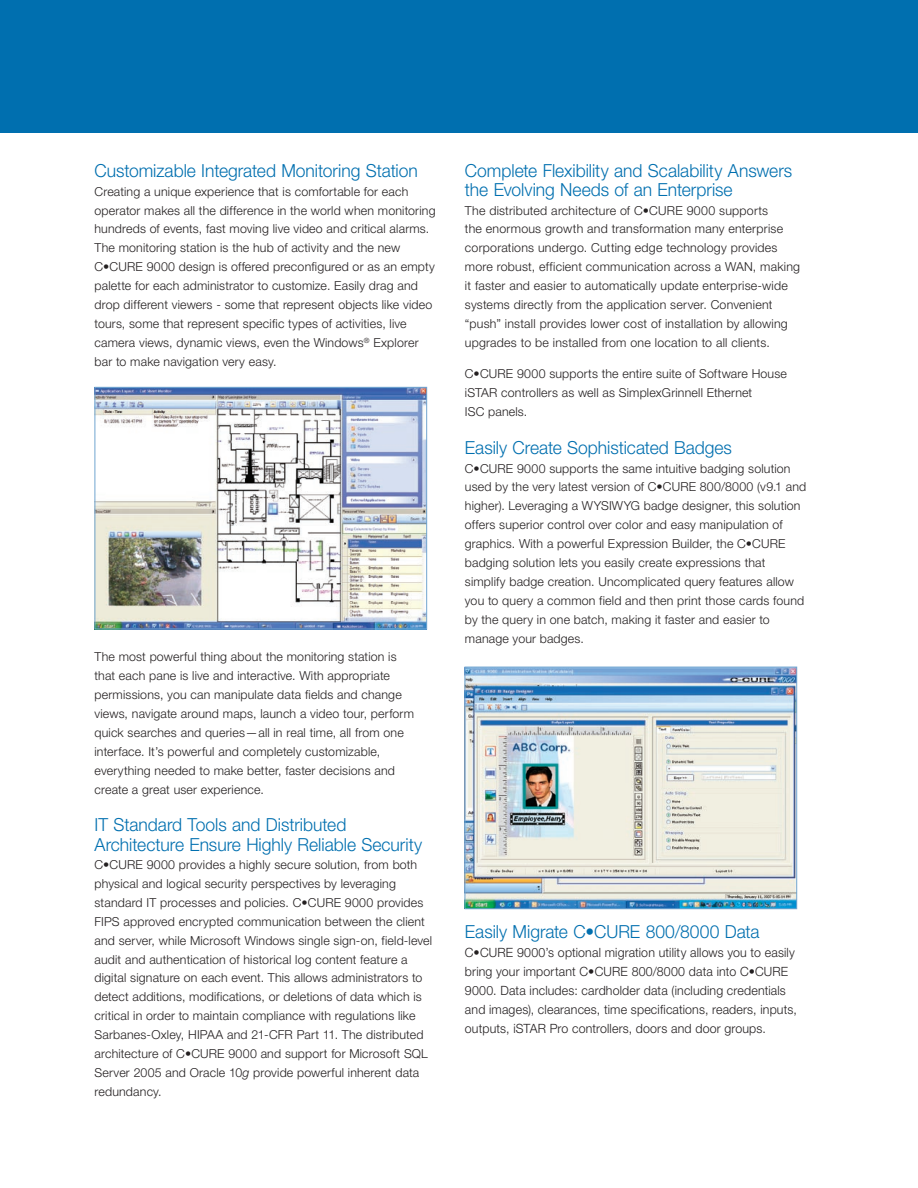
<style>
.page{position:relative;width:918px;height:1188px;background:#fff}
.page>*{position:absolute;margin:0;border:0;box-sizing:border-box;transform-origin:0 0}
.t1{font:300 18px/19.5px "Helvetica Neue LT Pro";color:#006faf}
.t2{font:300 12.75px/18.9px "Helvetica Neue LT Pro";letter-spacing:.015em;color:#231f20}
.t3{font:300 12.45px/18.9px "Helvetica Neue LT Pro";letter-spacing:.015em;color:#231f20}
.s1{font-style:italic}
</style>
<div class="page">
<div style="left:0;top:0;width:918px;height:133px;background:#006faf"></div>
<img style="left:97px;top:389px;width:328px;height:238px">
<div style="left:95px;top:387px;width:332px;height:242px;border:1px solid #71a5d0"></div>
<img style="left:467px;top:669px;width:328px;height:238px">
<div style="left:465px;top:667px;width:332px;height:242px;border:1px solid #71a5d0"></div>
<h1 class="t1" style="left:95px;top:160px;width:325px">Customizable Integrated Monitoring Station</h1>
<p class="t3" style="left:95px;top:182px;width:343px">Creating a unique experience that is comfortable for each operator makes all the difference in the world when monitoring hundreds of events, fast moving live video and critical alarms.<br>The monitoring station is the hub of activity and the new C•CURE 9000 design is offered preconfigured or as an empty palette for each administrator to customize. Easily drag and drop different viewers - some that represent objects like video tours, some that represent specific types of activities, live camera views, dynamic views, even the Windows<sup>®</sup> Explorer bar to make navigation very easy.</p>
<p class="t3" style="left:95px;top:647px;width:321px">The most powerful thing about the monitoring station is that each pane is live and interactive. With appropriate permissions, you can manipulate data fields and change views, navigate around maps, launch a video tour, perform quick searches and queries—all in real time, all from one interface. It’s powerful and completely customizable, everything needed to make better, faster decisions and create a great user experience.</p>
<h1 class="t1" style="left:95px;top:815px;width:329px">IT Standard Tools and Distributed<br>Architecture Ensure Highly Reliable Security</h1>
<p class="t3" style="left:95px;top:855px;width:339px">C•CURE 9000 provides a highly secure solution, from both physical and logical security perspectives by leveraging standard IT processes and policies. C•CURE 9000 provides FIPS approved encrypted communication between the client and server, while Microsoft Windows single sign-on, field-level audit and authentication of historical log content feature a digital signature on each event. This allows administrators to detect additions, modifications, or deletions of data which is critical in order to maintain compliance with regulations like Sarbanes-Oxley, HIPAA and 21-CFR Part 11. The distributed architecture of C•CURE 9000 and support for Microsoft SQL Server 2005 and Oracle 10<span class="s1">g</span> provide powerful inherent data redundancy.</p>
<h1 class="t1" style="left:465px;top:160px;width:329px">Complete Flexibility and Scalability Answers the Evolving Needs of an Enterprise</h1>
<p class="t3" style="left:465px;top:200px;width:337px">The distributed architecture of C•CURE 9000 supports<br>the enormous growth and transformation many enterprise corporations undergo. Cutting edge technology provides more robust, efficient communication across a WAN, making it faster and easier to automatically update enterprise-wide systems directly from the application server. Convenient “push” install provides lower cost of installation by allowing upgrades to be installed from one location to all clients.</p>
<p class="t3" style="left:465px;top:364px;width:324px">C•CURE 9000 supports the entire suite of Software House iSTAR controllers as well as SimplexGrinnell Ethernet<br>ISC panels.</p>
<h1 class="t1" style="left:465px;top:437px;width:269px">Easily Create Sophisticated Badges</h1>
<p class="t3" style="left:465px;top:458px;width:343px">C•CURE 9000 supports the same intuitive badging solution used by the very latest version of C•CURE 800/8000 (v9.1 and higher). Leveraging a WYSIWYG badge designer, this solution offers superior control over color and easy manipulation of graphics. With a powerful Expression Builder, the C•CURE badging solution lets you easily create expressions that simplify badge creation. Uncomplicated query features allow you to query a common field and then print those cards found by the query in one batch, making it faster and easier to manage your badges.</p>
<h1 class="t1" style="left:465px;top:922px;width:296px">Easily Migrate C•CURE 800/8000 Data</h1>
<p class="t2" style="left:465px;top:943px;width:333px">C•CURE 9000’s optional migration utility allows you to easily bring your important C•CURE 800/8000 data into C•CURE 9000. Data includes: cardholder data (including credentials and images), clearances, time specifications, readers, inputs, outputs, iSTAR Pro controllers, doors and door groups.</p>
</div>
